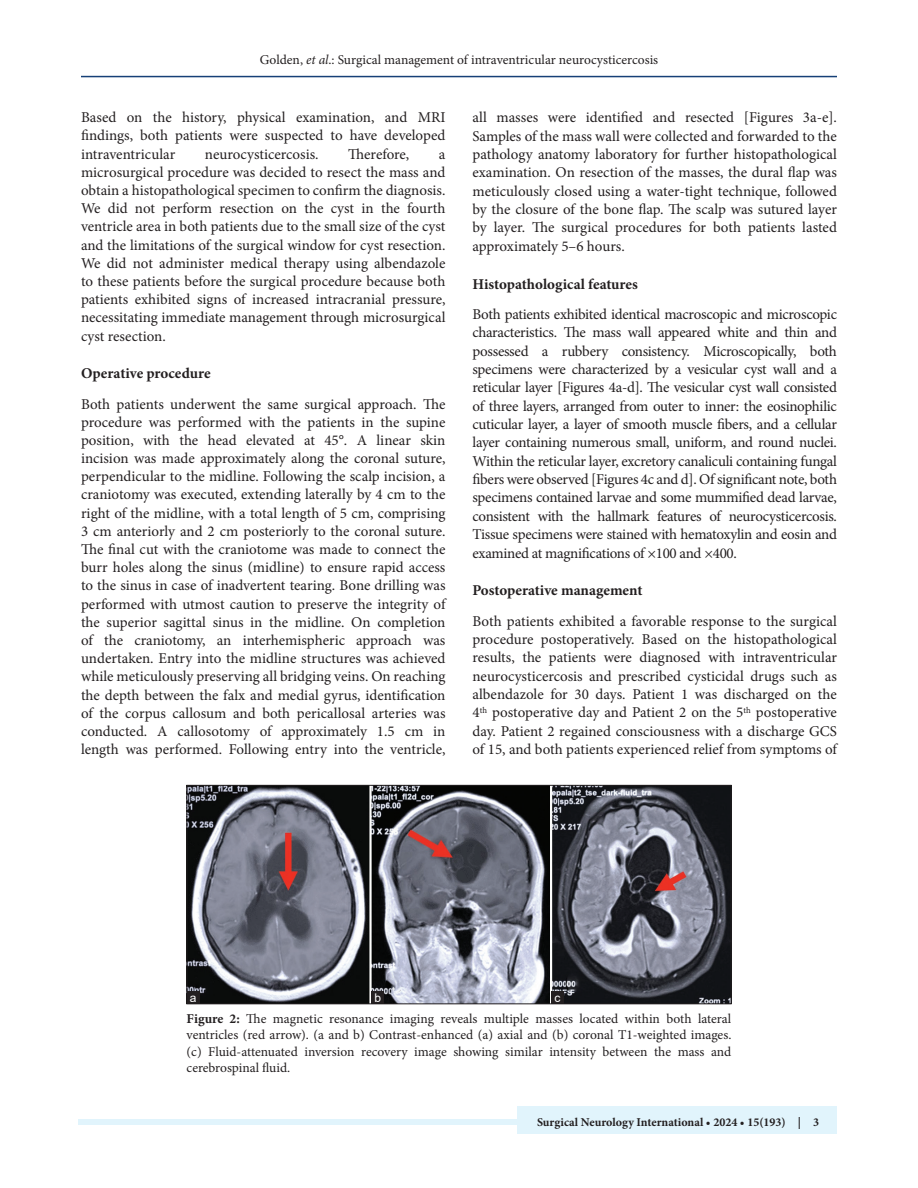
<style>
.page{position:relative;width:918px;height:1188px;background:#fff}
.page>*{position:absolute;margin:0;border:0;box-sizing:border-box;transform-origin:0 0}
.TX{font:15px/18.1px "Minion Pro";letter-spacing:-.005em;color:#231f20;text-align:justify}
.t1{font:700 15px "Minion Pro";color:#231f20}
.FGC{font:13.5px/16.5px "Minion Pro";color:#231f20;text-align:justify}
.JF{font:700 12px "Minion Pro";color:#231f20}
.LABEL{font:12px "Arial";color:#fff}
.s1{font-style:italic}
.s2{font-weight:700}
</style>
<div class="page">
<hr style="left:81px;top:76px;width:756px;height:1px;background:#164077">
<div style="left:78px;top:1119px;width:756px;height:6px;background:#e1f4fc"></div>
<div style="left:518px;top:1106px;width:319px;height:28px;background:#e1f4fc"></div>
<img style="left:189px;top:787px;width:540px;height:215px">
<div style="left:187px;top:785px;width:544px;height:219px;border:1px solid #231f20"></div>
<div style="left:187px;top:991px;width:13px;height:13px;background:#231f20"></div>
<div style="left:371px;top:991px;width:13px;height:13px;background:#231f20"></div>
<div style="left:551px;top:991px;width:13px;height:13px;background:#231f20"></div>
<p class="FGC" style="left:260px;top:51px;width:400px">Golden, <span class="s1">et al</span>.: Surgical management of intraventricular neurocysticercosis</p>
<p class="TX" style="left:81px;top:108px;width:366px">Based on the history, physical examination, and MRI findings, both patients were suspected to have developed intraventricular</p>
<p class="TX" style="left:205px;top:145px;width:115px">neurocysticercosis.</p>
<p class="TX" style="left:348px;top:145px;width:62px">Therefore,</p>
<p class="TX" style="left:81px;top:145px;width:366px;text-indent:358px">a microsurgical procedure was decided to resect the mass and obtain a histopathological specimen to confirm the diagnosis.<br>We did not perform resection on the cyst in the fourth ventricle area in both patients due to the small size of the cyst and the limitations of the surgical window for cyst resection.<br>We did not administer medical therapy using albendazole to these patients before the surgical procedure because both patients exhibited signs of increased intracranial pressure, necessitating immediate management through microsurgical cyst resection.</p>
<h2 class="t1" style="left:81px;top:363px;width:131px">Operative procedure</h2>
<p class="TX" style="left:81px;top:395px;width:366px">Both patients underwent the same surgical approach. The procedure was performed with the patients in the supine position, with the head elevated at 45°. A linear skin incision was made approximately along the coronal suture, perpendicular to the midline. Following the scalp incision, a craniotomy was executed, extending laterally by 4 cm to the right of the midline, with a total length of 5 cm, comprising 3 cm anteriorly and 2 cm posteriorly to the coronal suture.<br>The final cut with the craniotome was made to connect the burr holes along the sinus (midline) to ensure rapid access to the sinus in case of inadvertent tearing. Bone drilling was performed with utmost caution to preserve the integrity of the superior sagittal sinus in the midline. On completion of the craniotomy, an interhemispheric approach was undertaken. Entry into the midline structures was achieved while meticulously preserving all bridging veins. On reaching the depth between the falx and medial gyrus, identification of the corpus callosum and both pericallosal arteries was conducted. A callosotomy of approximately 1.5 cm in length was performed. Following entry into the ventricle,</p>
<p class="TX" style="left:472px;top:108px;width:366px">all masses were identified and resected [Figures 3a-e].<br>Samples of the mass wall were collected and forwarded to the pathology anatomy laboratory for further histopathological examination. On resection of the masses, the dural flap was meticulously closed using a water-tight technique, followed by the closure of the bone flap. The scalp was sutured layer by layer. The surgical procedures for both patients lasted approximately 5–6 hours.</p>
<h2 class="t1" style="left:472px;top:273px;width:167px">Histopathological features</h2>
<p class="TX" style="left:472px;top:305px;width:366px">Both patients exhibited identical macroscopic and microscopic characteristics. The mass wall appeared white and thin and possessed a rubbery consistency. Microscopically, both specimens were characterized by a vesicular cyst wall and a reticular layer [Figures 4a-d]. The vesicular cyst wall consisted of three layers, arranged from outer to inner: the eosinophilic cuticular layer, a layer of smooth muscle fibers, and a cellular layer containing numerous small, uniform, and round nuclei.<br>Within the reticular layer, excretory canaliculi containing fungal fibers were observed [Figures 4c and d]. Of significant note, both specimens contained larvae and some mummified dead larvae, consistent with the hallmark features of neurocysticercosis.<br>Tissue specimens were stained with hematoxylin and eosin and examined at magnifications of ×100 and ×400.</p>
<h2 class="t1" style="left:472px;top:580px;width:172px">Postoperative management</h2>
<p class="TX" style="left:472px;top:612px;width:366px">Both patients exhibited a favorable response to the surgical procedure postoperatively. Based on the histopathological results, the patients were diagnosed with intraventricular neurocysticercosis and prescribed cysticidal drugs such as albendazole for 30 days. Patient 1 was discharged on the 4<sup>th</sup> postoperative day and Patient 2 on the 5<sup>th</sup> postoperative day. Patient 2 regained consciousness with a discharge GCS of 15, and both patients experienced relief from symptoms of</p>
<p class="LABEL" style="left:190px;top:989px;width:8px">a</p>
<p class="LABEL" style="left:374px;top:989px;width:8px">b</p>
<p class="LABEL" style="left:555px;top:989px;width:7px">c</p>
<p class="FGC" style="left:187px;top:1010px;width:546px"><span class="s2">Figure 2:</span> The magnetic resonance imaging reveals multiple masses located within both lateral ventricles (red arrow). (a and b) Contrast-enhanced (a) axial and (b) coronal T1-weighted images. (c) Fluid-attenuated inversion recovery image showing similar intensity between the mass and cerebrospinal fluid.</p>
<p class="JF" style="left:537px;top:1113px;width:284px">Surgical Neurology International • 2024 • 15(193) | 3</p>
</div>
